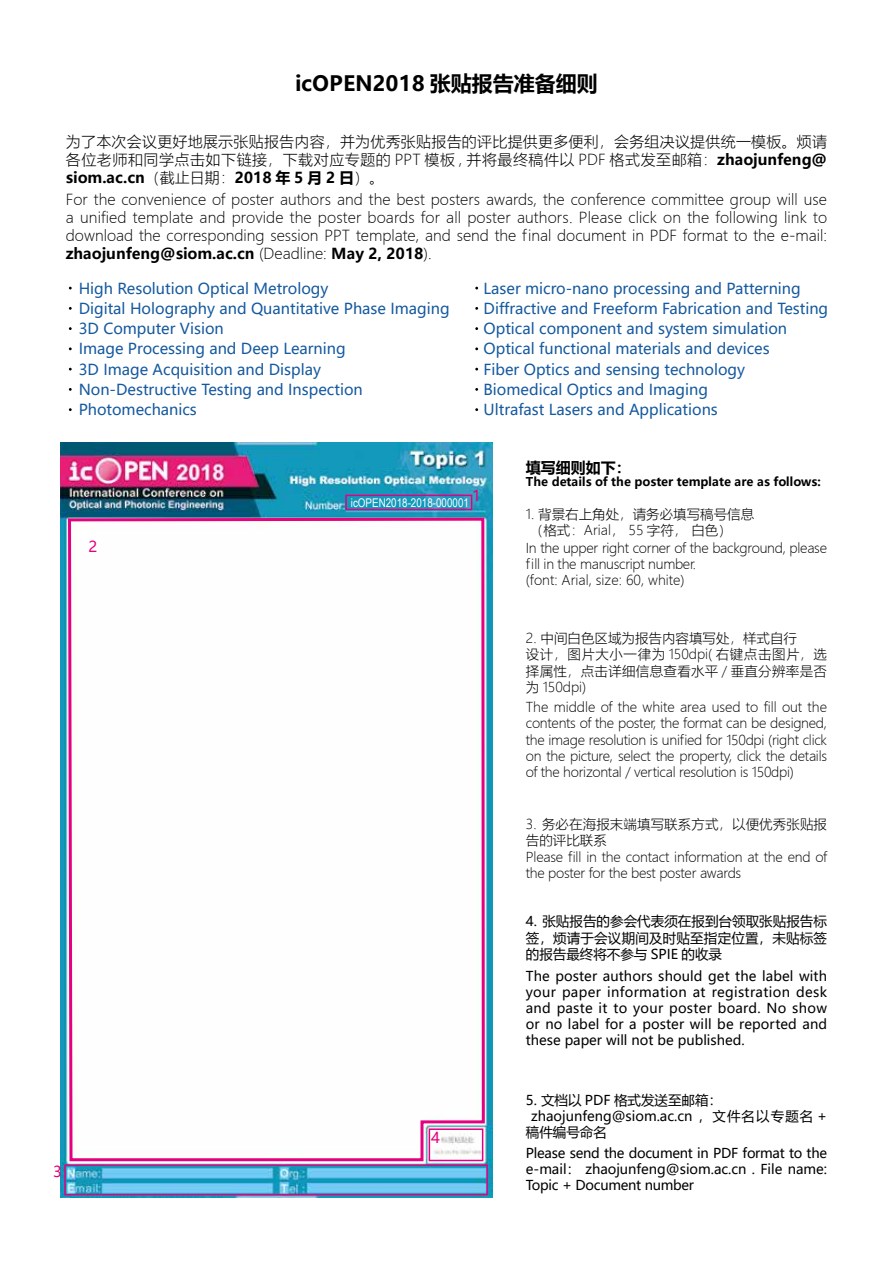
<style>
.page{position:relative;width:893px;height:1263px;background:#fff}
.page>*{position:absolute;margin:0;border:0;box-sizing:border-box;transform-origin:0 0}
.t1{font:700 21px "Microsoft Ya Hei";color:#000}
.t2{font:300 15px/18px "Microsoft Ya Hei";color:#000;text-align:justify}
.t3{font:15px "Microsoft Ya Hei";color:#15599f}
.t4{font:700 15px "Microsoft Ya Hei";color:#000}
.t5{font:15px "Microsoft Ya Hei";color:#e4007f}
.t6{font:300 13.5px/16.2px "Microsoft Ya Hei";letter-spacing:-.015em;color:#000}
.t7{font:13.5px/16.2px "Microsoft Ya Hei";color:#000;text-align:justify}
.t8{font:300 13.5px/16.2px "Microsoft Ya Hei";letter-spacing:.02em;color:#000}
.t9{font:300 13.5px/16.2px "Microsoft Ya Hei";letter-spacing:.005em;color:#000}
.t10{font:700 12px "Microsoft Ya Hei";color:#000}
.t11{font:12px "Arial Narrow";color:#fff}
.s1{font-weight:700}
</style>
<div class="page">
<img style="left:61px;top:442px;width:431px;height:755px">
<div style="left:345px;top:495px;width:127px;height:15px;border:2px solid #e4007f"></div>
<svg style="left:67px;top:516px;width:419px;height:647px"></svg>
<div style="left:429px;top:1128px;width:54px;height:33px;border:2px solid #e4007f"></div>
<div style="left:64px;top:1164px;width:424px;height:31px;border:2px solid #e4007f"></div>
<h1 class="t1" style="left:295px;top:69px;width:304px">icOPEN2018 张贴报告准备细则</h1>
<p class="t2" style="left:66px;top:132px;width:763px">为了本次会议更好地展示张贴报告内容，并为优秀张贴报告的评比提供更多便利，会务组决议提供统一模板。烦请各位老师和同学点击如下链接，下载对应专题的 PPT 模板 , 并将最终稿件以 PDF 格式发至邮箱：<span class="s1">zhaojunfeng@ siom.ac.cn</span>（截止日期：<span class="s1">2018 年 5 月 2 日</span>）。</p>
<p class="t2" style="left:66px;top:190px;width:763px">For the convenience of poster authors and the best posters awards, the conference committee group will use a unified template and provide the poster boards for all poster authors. Please click on the following link to download the corresponding session PPT template, and send the f inal document in PDF format to the e-mail: <span class="s1">zhaojunfeng@siom.ac.cn</span> (Deadline: <span class="s1">May 2, 2018</span>).</p>
<p class="t3" style="left:79px;top:278px;width:251px">High Resolution Optical Metrology</p>
<p class="t3" style="left:484px;top:278px;width:319px">Laser micro-nano processing and Patterning</p>
<p class="t3" style="left:79px;top:298px;width:372px">Digital Holography and Quantitative Phase Imaging</p>
<p class="t3" style="left:484px;top:298px;width:346px">Diffractive and Freeform Fabrication and Testing</p>
<p class="t3" style="left:79px;top:339px;width:269px">Image Processing and Deep Learning</p>
<p class="t3" style="left:484px;top:339px;width:288px">Optical functional materials and devices</p>
<p class="t3" style="left:79px;top:380px;width:286px">Non-Destructive Testing and Inspection</p>
<p class="t3" style="left:484px;top:380px;width:226px">Biomedical Optics and Imaging</p>
<p class="t3" style="left:79px;top:319px;width:147px">3D Computer Vision</p>
<p class="t3" style="left:484px;top:319px;width:305px">Optical component and system simulation</p>
<p class="t3" style="left:79px;top:359px;width:244px">3D Image Acquisition and Display</p>
<p class="t3" style="left:484px;top:359px;width:263px">Fiber Optics and sensing technology</p>
<p class="t3" style="left:79px;top:400px;width:120px">Photomechanics</p>
<p class="t3" style="left:484px;top:400px;width:236px">Ultrafast Lasers and Applications</p>
<p class="t5" style="left:88px;top:537px;width:10px">2</p>
<p class="t5" style="left:53px;top:1162px;width:10px">3</p>
<p class="t11" style="left:351px;top:494px;width:131px">icOPEN2018-2018-000001 <sup>1</sup></p>
<p class="t5" style="left:431px;top:1128px;width:10px">4</p>
<p class="t4" style="left:526px;top:457px;width:106px">填写细则如下：</p>
<p class="t6" style="left:526px;top:506px;width:230px">1. 背景右上角处，请务必填写稿号信息（格式：Arial， 55 字符， 白色）</p>
<p class="t10" style="left:526px;top:473px;width:296px">The details of the poster template are as follows:</p>
<p class="t6" style="left:526px;top:540px;width:303px">In the upper right corner of the background, please f ill in the manuscript number.<br>(font: Arial, size: 60, white)</p>
<p class="t8" style="left:526px;top:630px;width:303px">2. 中间白色区域为报告内容填写处，样式自行<br>设计，图片大小一律为 150dpi( 右键点击图片，选择属性，点击详细信息查看水平 / 垂直分辨率是否为 150dpi)</p>
<p class="t6" style="left:526px;top:699px;width:303px;text-align:justify">The middle of the white area used to fill out the contents of the poster, the format can be designed, the image resolution is unif ied for 150dpi (right click on the picture, select the property, click the details of the horizontal / vertical resolution is 150dpi)</p>
<p class="t9" style="left:526px;top:815px;width:303px">3. 务必在海报末端填写联系方式，以便优秀张贴报告的评比联系</p>
<p class="t6" style="left:526px;top:848px;width:303px">Please f ill in the contact information at the end of the poster for the best poster awards</p>
<p class="t7" style="left:526px;top:913px;width:303px">4. 张贴报告的参会代表须在报到台领取张贴报告标签，烦请于会议期间及时贴至指定位置，未贴标签的报告最终将不参与 SPIE 的收录</p>
<p class="t7" style="left:526px;top:967px;width:303px">The poster authors should get the label with your paper information at registration desk and paste it to your poster board. No show or no label for a poster will be reported and these paper will not be published.</p>
<p class="t7" style="left:526px;top:1091px;width:198px">5. 文档以 PDF 格式发送至邮箱：</p>
<p class="t7" style="left:531px;top:1107px;width:297px">zhaojunfeng@siom.ac.cn ，文件名以专题名 +</p>
<p class="t7" style="left:526px;top:1123px;width:82px">稿件编号命名</p>
<p class="t7" style="left:526px;top:1144px;width:303px">Please send the document in PDF format to the e-mail： zhaojunfeng@siom.ac.cn . File name:<br>Topic + Document number</p>
</div>
